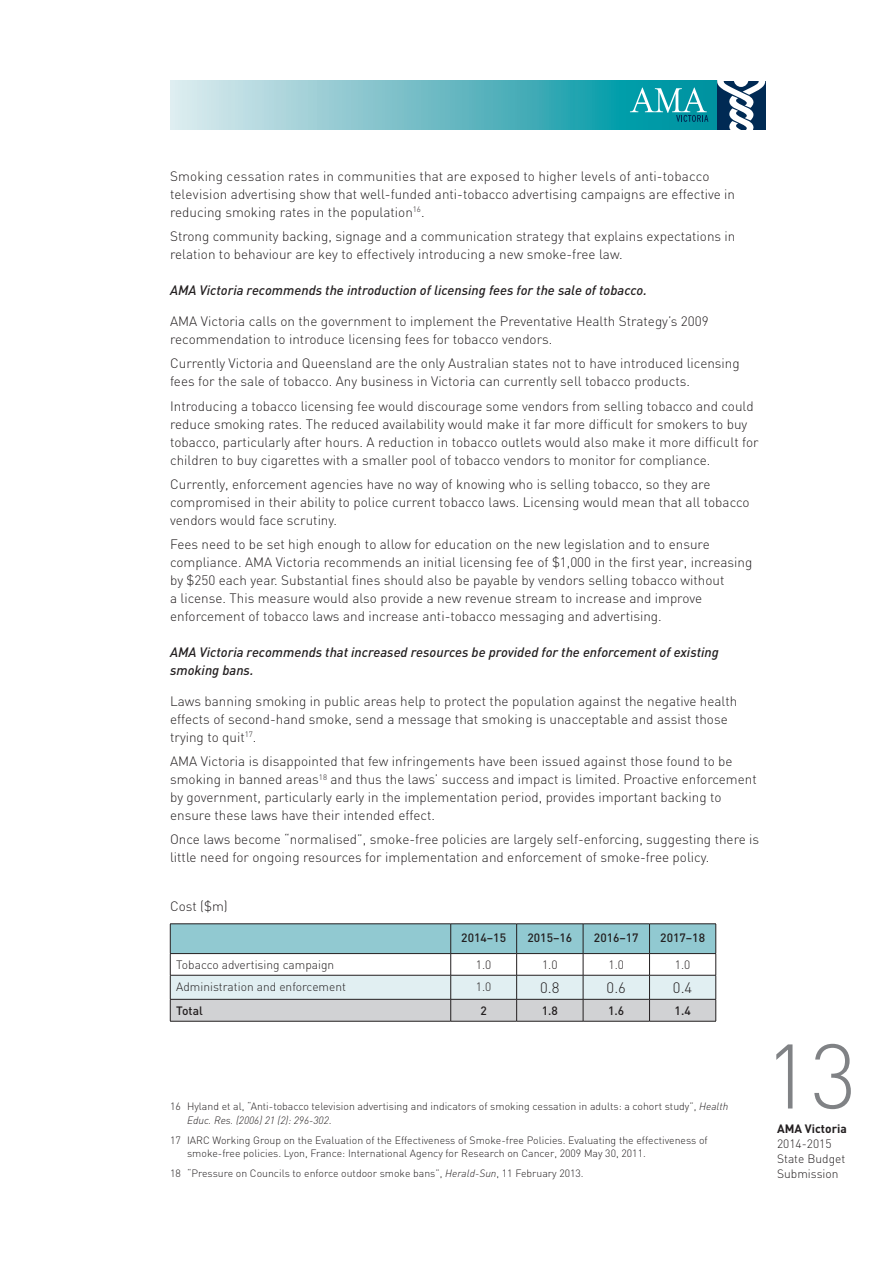
<style>
.page{position:relative;width:893px;height:1263px;background:#fff}
.page>*{position:absolute;margin:0;border:0;box-sizing:border-box;transform-origin:0 0}
.t1{font:300 90px "DIN";color:#808285}
.body{font:300 15px "DIN";color:#231f20}
.t2{font:300 13.5px/18px "DIN";color:#231f20}
.t3{font:italic 500 13.5px/18px "DIN";color:#231f20}
.body-2{font:300 12px/15px "DIN";color:#231f20}
.body-3{font:500 12px "DIN";color:#231f20}
.t4{font:700 12px "DIN";color:#231f20}
.body-4{font:300 10.5px/13.5px "DIN";color:#231f20}
.s1{font-style:italic}
</style>
<div class="page">
<svg style="left:170px;top:81px;width:547px;height:48px;background:#70bec7"></svg>
<svg style="left:717px;top:81px;width:48px;height:48px"></svg>
<svg style="left:630px;top:88px;width:78px;height:34px;background:#2ea6b2"></svg>
<hr style="left:170px;top:923px;width:281px;height:1px;background:#231f20">
<hr style="left:451px;top:923px;width:66px;height:1px;background:#231f20">
<hr style="left:517px;top:923px;width:66px;height:1px;background:#231f20">
<hr style="left:583px;top:923px;width:66px;height:1px;background:#231f20">
<hr style="left:649px;top:923px;width:67px;height:1px;background:#231f20">
<hr style="left:451px;top:1021px;width:66px;height:1px;background:#231f20">
<hr style="left:649px;top:1021px;width:67px;height:1px;background:#231f20">
<hr style="left:170px;top:1021px;width:281px;height:1px;background:#231f20">
<hr style="left:517px;top:1021px;width:66px;height:1px;background:#231f20">
<svg style="left:170px;top:924px;width:546px;height:97px"></svg>
<hr style="left:583px;top:1021px;width:66px;height:1px;background:#231f20">
<p class="t2" style="left:170px;top:167px;width:566px">Smoking cessation rates in communities that are exposed to higher levels of anti-tobacco television advertising show that well-funded anti-tobacco advertising campaigns are effective in reducing smoking rates in the population<sup>16</sup>.</p>
<p class="t2" style="left:170px;top:227px;width:567px">Strong community backing, signage and a communication strategy that explains expectations in relation to behaviour are key to effectively introducing a new smoke-free law.</p>
<p class="t3" style="left:170px;top:281px;width:478px">AMA Victoria recommends the introduction of licensing fees for the sale of tobacco.</p>
<p class="t2" style="left:170px;top:312px;width:540px">AMA Victoria calls on the government to implement the Preventative Health Strategy’s 2009 recommendation to introduce licensing fees for tobacco vendors.</p>
<p class="t2" style="left:170px;top:354px;width:571px">Currently Victoria and Queensland are the only Australian states not to have introduced licensing fees for the sale of tobacco. Any business in Victoria can currently sell tobacco products.</p>
<p class="t2" style="left:170px;top:396px;width:590px">Introducing a tobacco licensing fee would discourage some vendors from selling tobacco and could reduce smoking rates. The reduced availability would make it far more difficult for smokers to buy tobacco, particularly after hours. A reduction in tobacco outlets would also make it more difficult for children to buy cigarettes with a smaller pool of tobacco vendors to monitor for compliance.</p>
<p class="t2" style="left:170px;top:475px;width:581px">Currently, enforcement agencies have no way of knowing who is selling tobacco, so they are compromised in their ability to police current tobacco laws. Licensing would mean that all tobacco vendors would face scrutiny.</p>
<p class="t2" style="left:170px;top:535px;width:584px">Fees need to be set high enough to allow for education on the new legislation and to ensure compliance. AMA Victoria recommends an initial licensing fee of $1,000 in the first year, increasing by $250 each year. Substantial fines should also be payable by vendors selling tobacco without<br>a license. This measure would also provide a new revenue stream to increase and improve enforcement of tobacco laws and increase anti-tobacco messaging and advertising.</p>
<p class="t3" style="left:170px;top:643px;width:550px">AMA Victoria recommends that increased resources be provided for the enforcement of existing smoking bans.</p>
<p class="t2" style="left:170px;top:692px;width:569px">Laws banning smoking in public areas help to protect the population against the negative health effects of second-hand smoke, send a message that smoking is unacceptable and assist those trying to quit<sup>17</sup>.</p>
<p class="t2" style="left:170px;top:752px;width:588px">AMA Victoria is disappointed that few infringements have been issued against those found to be smoking in banned areas<sup>18</sup> and thus the laws’ success and impact is limited. Proactive enforcement by government, particularly early in the implementation period, provides important backing to ensure these laws have their intended effect.</p>
<p class="t2" style="left:170px;top:830px;width:591px">Once laws become “normalised”, smoke-free policies are largely self-enforcing, suggesting there is little need for ongoing resources for implementation and enforcement of smoke-free policy.</p>
<p class="t2" style="left:170px;top:897px;width:59px">Cost ($m)</p>
<p class="body-3" style="left:461px;top:930px;width:46px">2014–15</p>
<p class="body-3" style="left:527px;top:930px;width:46px">2015–16</p>
<p class="body-3" style="left:594px;top:930px;width:46px">2016–17</p>
<p class="body-3" style="left:660px;top:930px;width:46px">2017–18</p>
<p class="body-2" style="left:176px;top:957px;width:160px">Tobacco advertising campaign</p>
<p class="body-2" style="left:476px;top:957px;width:17px">1.0</p>
<p class="body-2" style="left:542px;top:957px;width:17px">1.0</p>
<p class="body-2" style="left:609px;top:957px;width:17px">1.0</p>
<p class="body-2" style="left:675px;top:957px;width:17px">1.0</p>
<p class="body-2" style="left:176px;top:979px;width:171px">Administration and enforcement</p>
<p class="body-2" style="left:476px;top:979px;width:17px">1.0</p>
<p class="body" style="left:540px;top:979px;width:21px">0.8</p>
<p class="body" style="left:607px;top:979px;width:21px">0.6</p>
<p class="body" style="left:673px;top:979px;width:21px">0.4</p>
<p class="body-3" style="left:176px;top:1003px;width:28px">Total</p>
<p class="body-3" style="left:480px;top:1003px;width:8px">2</p>
<p class="body-3" style="left:542px;top:1003px;width:18px">1.8</p>
<p class="body-3" style="left:608px;top:1003px;width:18px">1.6</p>
<p class="body-3" style="left:675px;top:1003px;width:18px">1.4</p>
<p class="body-4" style="left:187px;top:1100px;width:543px;text-indent:-17px">16 Hyland et al, “Anti-tobacco television advertising and indicators of smoking cessation in adults: a cohort study”, <span class="s1">Health<br>Educ. Res. (2006) 21 (2): 296-302</span>.</p>
<p class="body-4" style="left:187px;top:1133px;width:522px;text-indent:-17px">17 IARC Working Group on the Evaluation of the Effectiveness of Smoke-free Policies. Evaluating the effectiveness of smoke-free policies. Lyon, France: International Agency for Research on Cancer, 2009 May 30, 2011.</p>
<p class="body-4" style="left:170px;top:1166px;width:415px">18 “Pressure on Councils to enforce outdoor smoke bans”, <span class="s1">Herald-Sun</span>, 11 February 2013.</p>
<p class="t1" style="left:764px;top:1021px;width:94px">13</p>
<p class="t4" style="left:777px;top:1121px;width:71px">AMA Victoria</p>
<p class="body-2" style="left:777px;top:1136px;width:70px">2014-2015<br>State Budget<br>Submission</p>
</div>
